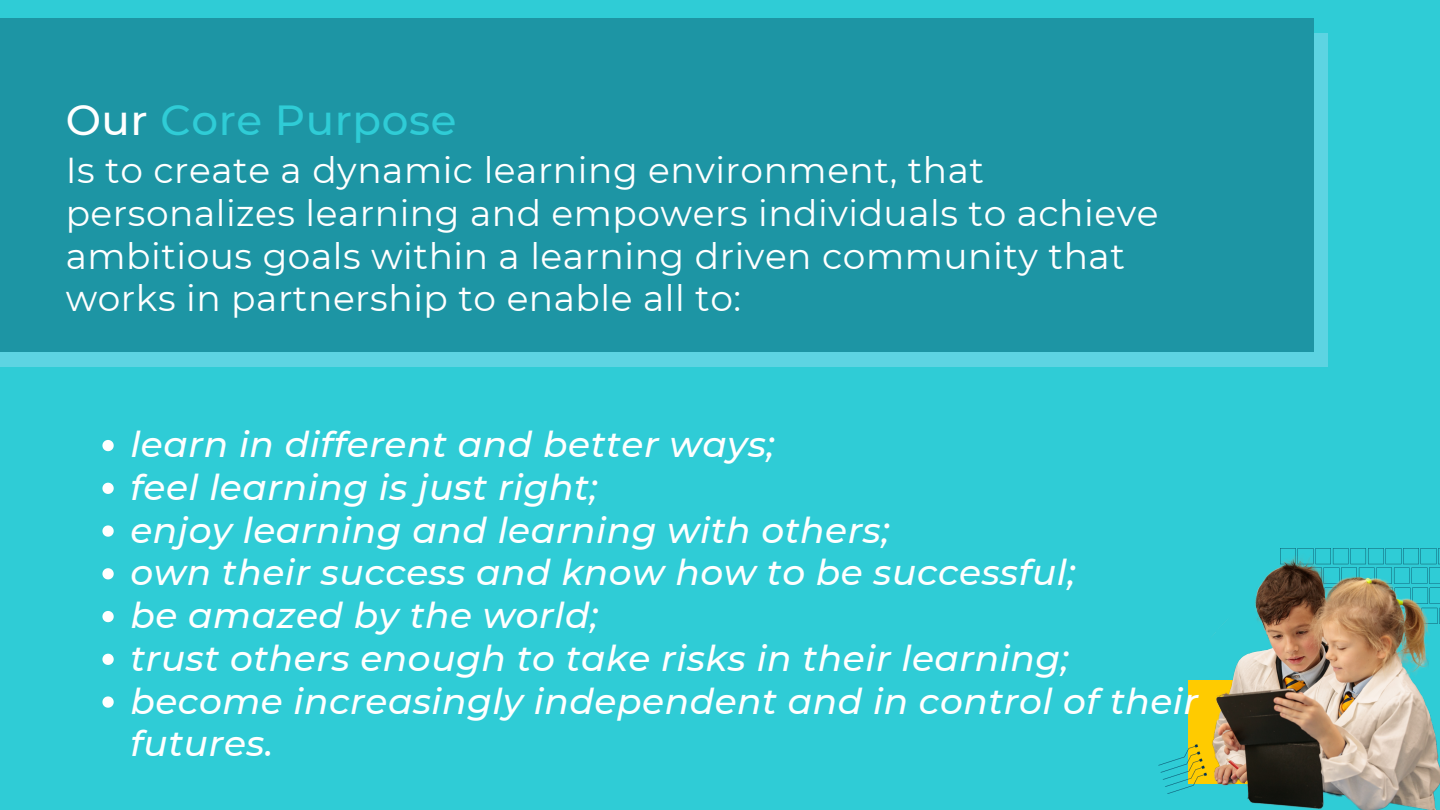
<style>
.page{position:relative;width:1440px;height:810px;background:#2fccd6}
.page>*{position:absolute;margin:0;border:0;box-sizing:border-box;transform-origin:0 0}
.t1{font:500 42px "Montserrat";letter-spacing:.015em;color:#2fccd6}
.t2{font:italic 500 36px/42.8px "Montserrat";letter-spacing:.015em;color:#fff}
.t3{font:36px/42.8px "Montserrat";letter-spacing:.015em;color:#fff}
.s1{color:#fff}
</style>
<div class="page">
<img style="left:1188px;top:681px;width:19px;height:64px">
<svg style="left:102px;top:440px;width:12px;height:11px"></svg>
<svg style="left:102px;top:483px;width:12px;height:11px"></svg>
<svg style="left:102px;top:525px;width:12px;height:12px"></svg>
<svg style="left:102px;top:568px;width:12px;height:11px"></svg>
<svg style="left:102px;top:611px;width:12px;height:11px"></svg>
<svg style="left:102px;top:654px;width:12px;height:11px"></svg>
<svg style="left:102px;top:696px;width:12px;height:12px"></svg>
<div style="left:0;top:33px;width:1327px;height:334px;background:#5dd4e2"></div>
<div style="left:0;top:18px;width:1313px;height:334px;background:#1d95a4"></div>
<img style="left:1207px;top:550px;width:233px;height:260px">
<img style="left:1159px;top:745px;width:48px;height:49px">
<p class="t1" style="left:66px;top:94px;width:392px"><span class="s1">Our</span> Core Purpose</p>
<p class="t3" style="left:66px;top:149px;width:1094px">Is to create a dynamic learning environment, that personalizes learning and empowers individuals to achieve ambitious goals within a learning driven community that works in partnership to enable all to:</p>
<p class="t2" style="left:130px;top:423px;width:1069px">learn in different and better ways;<br>feel learning is just right;<br>enjoy learning and learning with others;<br>own their success and know how to be successful;<br>be amazed by the world;<br>trust others enough to take risks in their learning; become increasingly independent and in control of their futures.</p>
</div>
